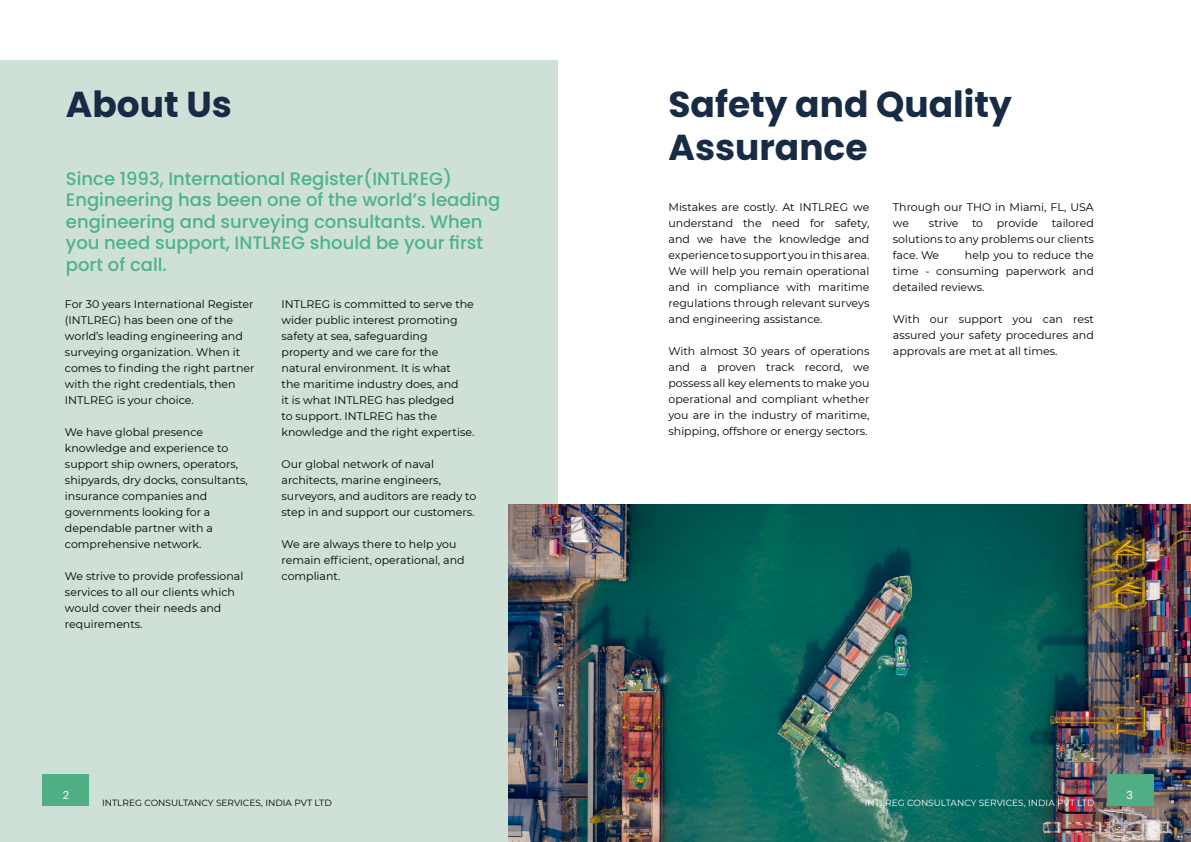
<style>
.page{position:relative;width:1191px;height:842px;background:#fff}
.page>*{position:absolute;margin:0;border:0;box-sizing:border-box;transform-origin:0 0}
.t1{font:700 36px/43.2px "Poppins";color:#172b45}
.t2{font:500 18px/21.6px "Poppins";color:#4db38c}
.t3{font:11px/16px "Montserrat";color:#000}
.t4{font:11px "Poppins";color:#fff}
.t5{font:9px "Montserrat";color:#000}
.t6{font:9px "Montserrat";color:#fff}
</style>
<div class="page">
<div style="left:0;top:60px;width:557px;height:782px;background:#cfe0d6"></div>
<div style="left:43px;top:774px;width:46px;height:31px;background:#50ae85"></div>
<img style="left:508px;top:504px;width:683px;height:338px">
<div style="left:1107px;top:774px;width:47px;height:31px;background:#50ae85"></div>
<h1 class="t1" style="left:66px;top:83px;width:167px">About Us</h1>
<h2 class="t2" style="left:66px;top:168px;width:436px">Since 1993, International Register(INTLREG)<br>Engineering has been one of the world’s leading engineering and surveying consultants. When you need support, INTLREG should be your first port of call.</h2>
<p class="t3" style="left:65px;top:296px;width:191px">For 30 years International Register (INTLREG) has been one of the world’s leading engineering and surveying organization. When it comes to finding the right partner with the right credentials, then<br>INTLREG is your choice.</p>
<p class="t3" style="left:65px;top:424px;width:184px">We have global presence knowledge and experience to support ship owners, operators, shipyards, dry docks, consultants, insurance companies and governments looking for a dependable partner with a comprehensive network.</p>
<p class="t3" style="left:65px;top:568px;width:180px">We strive to provide professional services to all our clients which would cover their needs and requirements.</p>
<p class="t3" style="left:281px;top:296px;width:194px">INTLREG is committed to serve the wider public interest promoting safety at sea, safeguarding property and we care for the natural environment. It is what<br>the maritime industry does, and<br>it is what INTLREG has pledged<br>to support. INTLREG has the knowledge and the right expertise.</p>
<p class="t3" style="left:281px;top:456px;width:196px">Our global network of naval architects, marine engineers, surveyors, and auditors are ready to step in and support our customers.</p>
<p class="t3" style="left:281px;top:536px;width:184px">We are always there to help you remain efficient, operational, and compliant.</p>
<p class="t4" style="left:63px;top:788px;width:8px">2</p>
<p class="t5" style="left:102px;top:796px;width:231px">INTLREG CONSULTANCY SERVICES, INDIA PVT LTD</p>
<h1 class="t1" style="left:668px;top:83px;width:345px">Safety and Quality<br>Assurance</h1>
<p class="t3" style="left:668px;top:198px;width:202px;text-align:justify">Mistakes are costly. At INTLREG we understand the need for safety, and we have the knowledge and experience to support you in this area.<br>We will help you remain operational and in compliance with maritime regulations through relevant surveys and engineering assistance.</p>
<p class="t3" style="left:668px;top:342px;width:202px;text-align:justify">With almost 30 years of operations and a proven track record, we possess all key elements to make you operational and compliant whether you are in the industry of maritime, shipping, offshore or energy sectors.</p>
<p class="t3" style="left:893px;top:198px;width:202px">Through our THO in Miami, FL, USA we</p>
<p class="t3" style="left:893px;top:214px;width:202px;text-align:justify;text-indent:36px">strive to provide tailored solutions to any problems our clients face. We</p>
<p class="t3" style="left:893px;top:246px;width:202px;text-align:justify;text-indent:72px">help you to reduce the time - consuming paperwork and detailed reviews.</p>
<p class="t3" style="left:893px;top:310px;width:202px;text-align:justify">With our support you can rest assured your safety procedures and approvals are met at all times.</p>
<p class="t6" style="left:864px;top:796px;width:231px">INTLREG CONSULTANCY SERVICES, INDIA PVT LTD</p>
<p class="t4" style="left:1126px;top:788px;width:8px">3</p>
</div>
